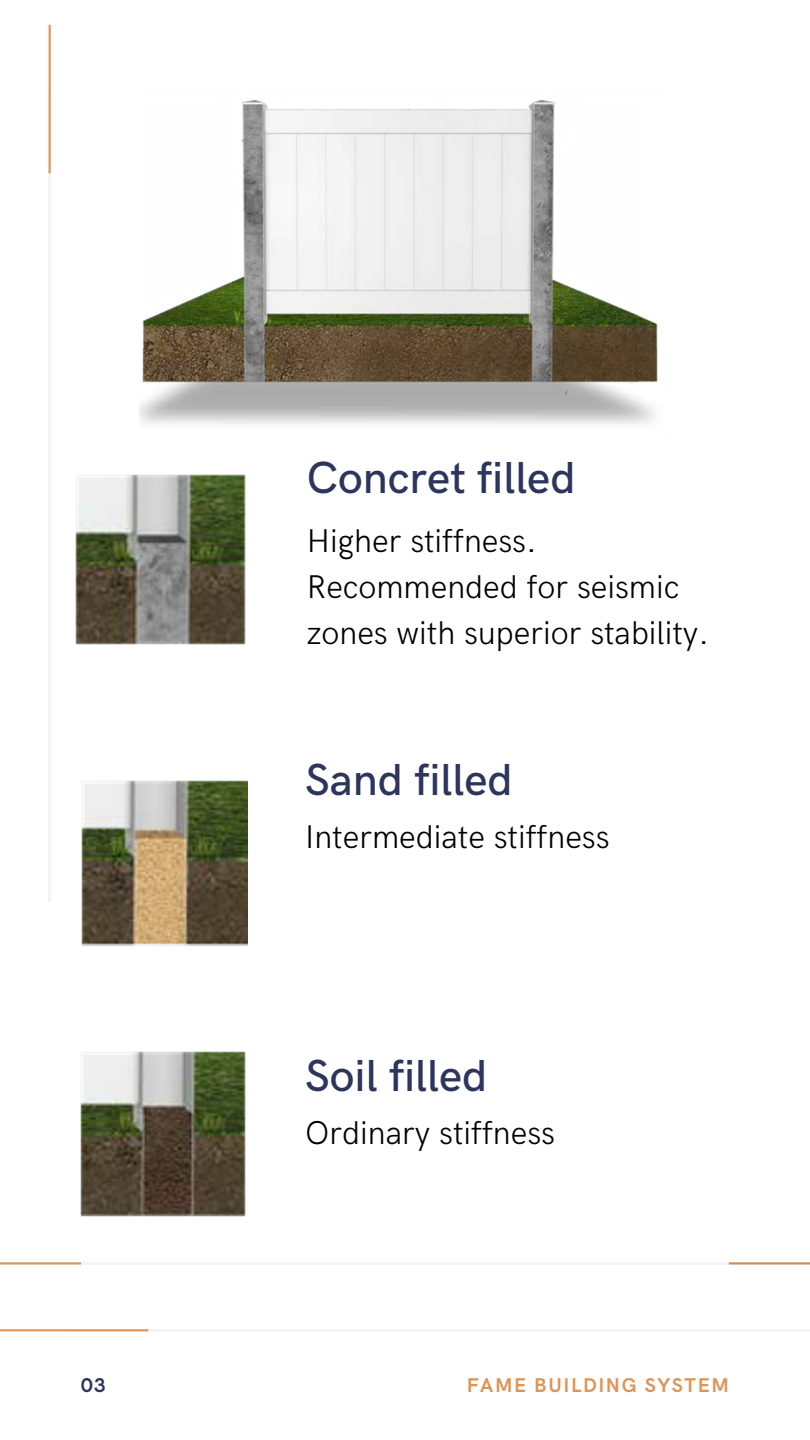
<style>
.page{position:relative;width:810px;height:1440px;background:#fff}
.page>*{position:absolute;margin:0;border:0;box-sizing:border-box;transform-origin:0 0}
.t1{font:500 45px "HK Grotesk";color:#2c365d}
.t2{font:300 33px/46.1px "HK Grotesk";color:#000}
.t3{font:700 20px "HK Grotesk";letter-spacing:.08em;color:#dd9457}
.t4{font:700 20px "HK Grotesk";color:#2c365d}
</style>
<div class="page">
<hr style="left:67px;top:1329px;width:743px;height:3px;background:#f4f4f4">
<svg style="left:0;top:1329px;width:148px;height:2px"></svg>
<hr style="left:48px;top:92px;width:3px;height:810px;background:#f4f4f4">
<svg style="left:49px;top:25px;width:2px;height:148px"></svg>
<img style="left:75px;top:474px;width:171px;height:171px">
<hr style="left:0;top:1262px;width:810px;height:3px;background:#f4f4f4">
<svg style="left:0;top:1262px;width:81px;height:2px"></svg>
<svg style="left:729px;top:1262px;width:81px;height:2px"></svg>
<img style="left:81px;top:780px;width:166px;height:167px">
<img style="left:80px;top:1051px;width:166px;height:166px">
<img style="left:139px;top:100px;width:519px;height:325px">
<h1 class="t1" style="left:307px;top:453px;width:270px">Concret filled</h1>
<p class="t2" style="left:307px;top:519px;width:404px">Higher stiffness.<br>Recommended for seismic zones with superior stability.</p>
<h1 class="t1" style="left:305px;top:755px;width:209px">Sand filled</h1>
<p class="t2" style="left:305px;top:815px;width:306px">Intermediate stiffness</p>
<h1 class="t1" style="left:305px;top:1051px;width:184px">Soil filled</h1>
<p class="t2" style="left:305px;top:1111px;width:251px">Ordinary stiffness</p>
<p class="t4" style="left:81px;top:1374px;width:26px">03</p>
<p class="t3" style="left:467px;top:1374px;width:264px">FAME BUILDING SYSTEM</p>
</div>
